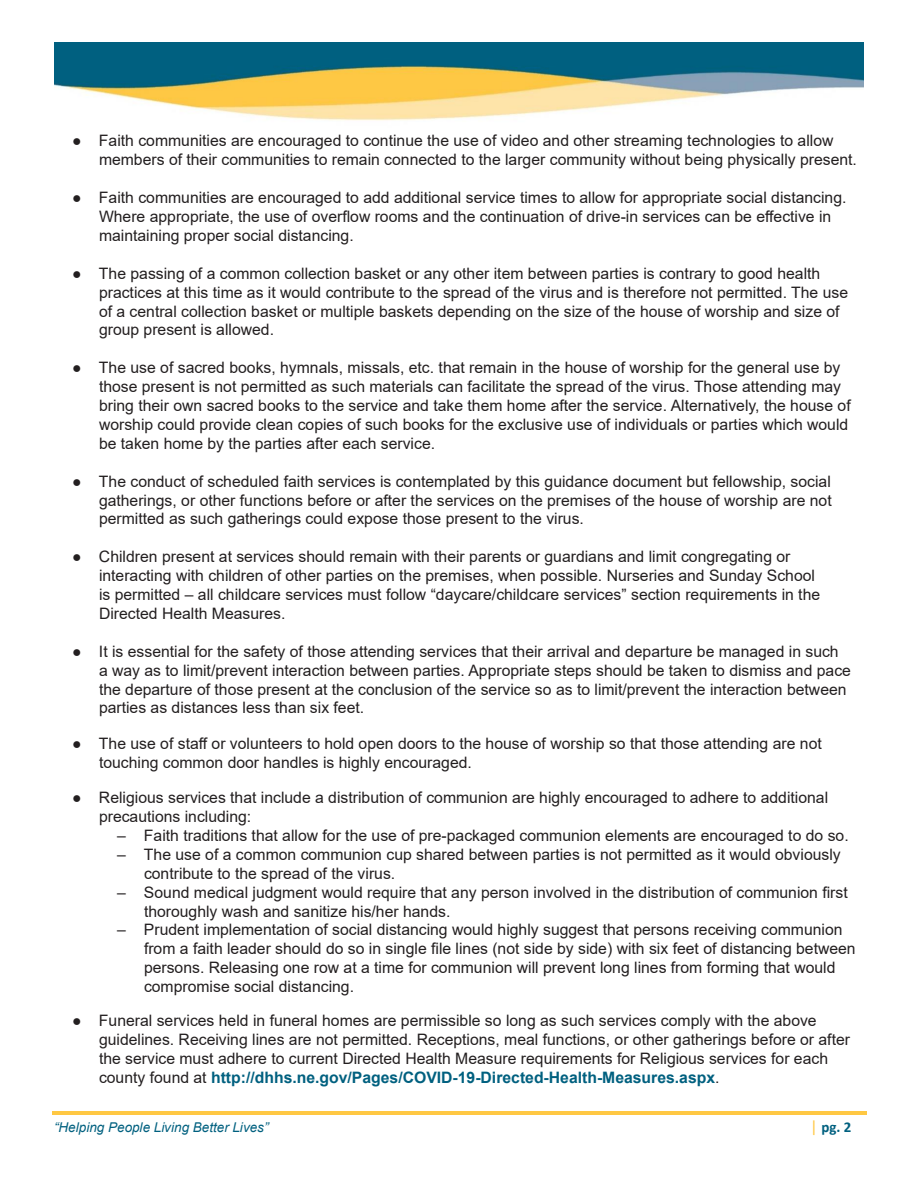
<style>
.page{position:relative;width:918px;height:1188px;background:#fff}
.page>*{position:absolute;margin:0;border:0;box-sizing:border-box;transform-origin:0 0}
.t1{font:15.75px/18.9px "Arial";color:#231f20}
.t2{font:700 15px "Calibri";color:#00607f}
.t3{font:italic 13.5px "Arial";letter-spacing:.005em;color:#00607f}
.s1{font-weight:700;color:#00607f}
.s2{font-weight:400;font-size:16.5px;color:#ffc843}
</style>
<div class="page">
<hr style="left:52px;top:1111px;width:814px;height:4px;background:#ffc843">
<img style="left:54px;top:43px;width:810px;height:78px">
<p class="t1" style="left:99px;top:131px;width:760px;text-indent:-27px">● Faith communities are encouraged to continue the use of video and other streaming technologies to allow members of their communities to remain connected to the larger community without being physically present.</p>
<p class="t1" style="left:99px;top:188px;width:749px;text-indent:-27px">● Faith communities are encouraged to add additional service times to allow for appropriate social distancing.<br>Where appropriate, the use of overflow rooms and the continuation of drive-in services can be effective in maintaining proper social distancing.</p>
<p class="t1" style="left:99px;top:264px;width:751px;text-indent:-27px">● The passing of a common collection basket or any other item between parties is contrary to good health practices at this time as it would contribute to the spread of the virus and is therefore not permitted. The use of a central collection basket or multiple baskets depending on the size of the house of worship and size of group present is allowed.</p>
<p class="t1" style="left:99px;top:358px;width:753px;text-indent:-27px">● The use of sacred books, hymnals, missals, etc. that remain in the house of worship for the general use by those present is not permitted as such materials can facilitate the spread of the virus. Those attending may bring their own sacred books to the service and take them home after the service. Alternatively, the house of worship could provide clean copies of such books for the exclusive use of individuals or parties which would be taken home by the parties after each service.</p>
<p class="t1" style="left:99px;top:472px;width:734px;text-align:justify;text-indent:-27px">● The conduct of scheduled faith services is contemplated by this guidance document but fellowship, social gatherings, or other functions before or after the services on the premises of the house of worship are not permitted as such gatherings could expose those present to the virus.</p>
<p class="t1" style="left:99px;top:547px;width:723px;text-indent:-27px">● Children present at services should remain with their parents or guardians and limit congregating or interacting with children of other parties on the premises, when possible. Nurseries and Sunday School is permitted – all childcare services must follow “daycare/childcare services” section requirements in the Directed Health Measures.</p>
<p class="t1" style="left:99px;top:642px;width:754px;text-indent:-27px">● It is essential for the safety of those attending services that their arrival and departure be managed in such a way as to limit/prevent interaction between parties. Appropriate steps should be taken to dismiss and pace the departure of those present at the conclusion of the service so as to limit/prevent the interaction between parties as distances less than six feet.</p>
<p class="t1" style="left:99px;top:734px;width:724px;text-indent:-27px">● The use of staff or volunteers to hold open doors to the house of worship so that those attending are not touching common door handles is highly encouraged.</p>
<p class="t1" style="left:99px;top:788px;width:731px;text-indent:-27px">● Religious services that include a distribution of communion are highly encouraged to adhere to additional precautions including:</p>
<p class="t1" style="left:117px;top:826px;width:733px">– Faith traditions that allow for the use of pre-packaged communion elements are encouraged to do so.</p>
<p class="t1" style="left:144px;top:845px;width:698px;text-indent:-27px">– The use of a common communion cup shared between parties is not permitted as it would obviously contribute to the spread of the virus.</p>
<p class="t1" style="left:144px;top:883px;width:705px;text-indent:-27px">– Sound medical judgment would require that any person involved in the distribution of communion first thoroughly wash and sanitize his/her hands.</p>
<p class="t1" style="left:144px;top:920px;width:713px;text-indent:-27px">– Prudent implementation of social distancing would highly suggest that persons receiving communion from a faith leader should do so in single file lines (not side by side) with six feet of distancing between persons. Releasing one row at a time for communion will prevent long lines from forming that would compromise social distancing.</p>
<p class="t1" style="left:99px;top:1011px;width:753px;text-indent:-27px">● Funeral services held in funeral homes are permissible so long as such services comply with the above guidelines. Receiving lines are not permitted. Receptions, meal functions, or other gatherings before or after the service must adhere to current Directed Health Measure requirements for Religious services for each county found at <span class="s1">http://dhhs.ne.gov/Pages/COVID-19-Directed-Health-Measures.aspx</span>.</p>
<p class="t3" style="left:54px;top:1118px;width:216px">“Helping People Living Better Lives”</p>
<p class="t2" style="left:810px;top:1116px;width:43px"><span class="s2">|</span> pg. 2</p>
</div>
